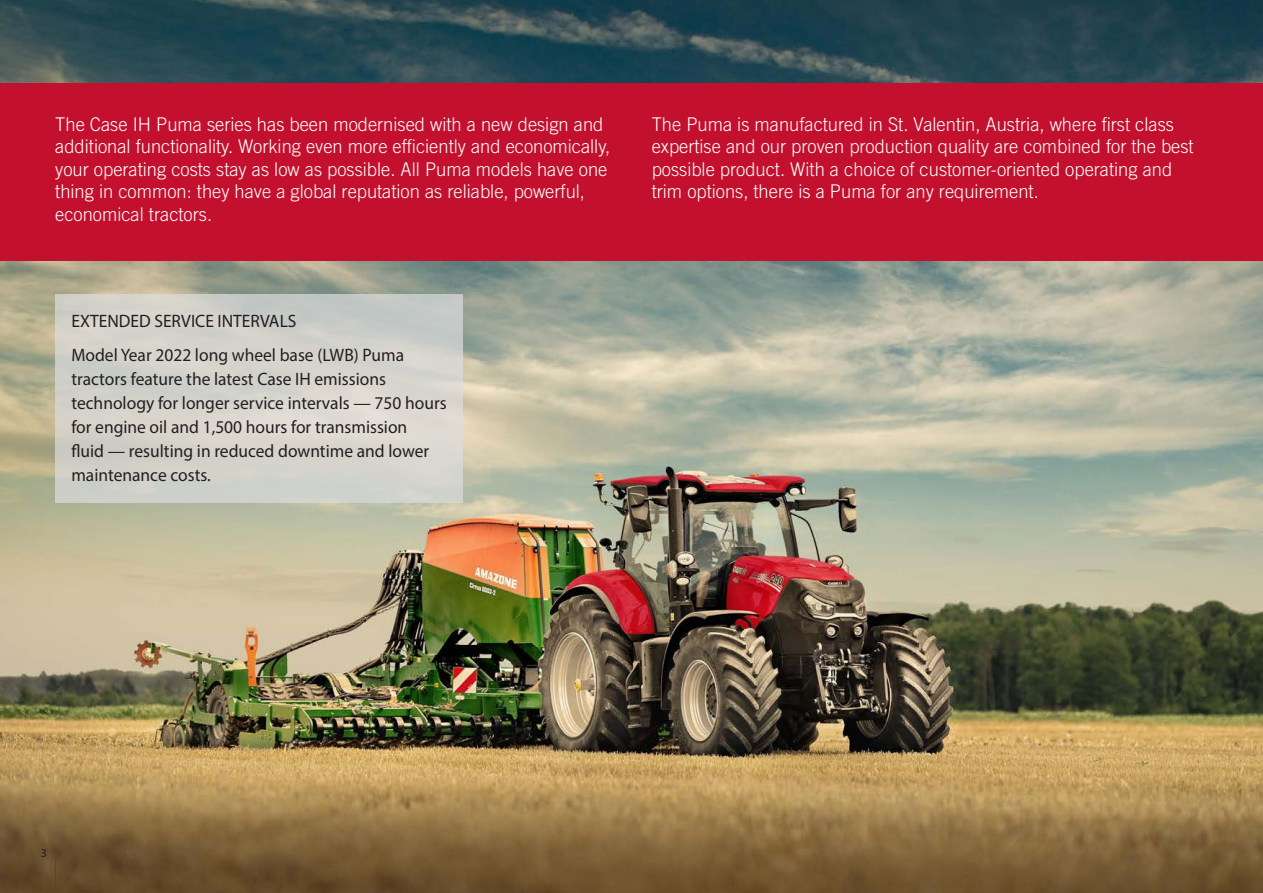
<style>
.page{position:relative;width:1263px;height:893px;background:#fff}
.page>*{position:absolute;margin:0;border:0;box-sizing:border-box;transform-origin:0 0}
.NEW_BODY{font:300 18.9px/22.5px "Trade Gothic LT Std";color:#fff}
.NEW_BODY-2{font:18px/24px "Myriad Pro";color:#231f20}
.t1{font:12px "Myriad Pro";color:#231f20}
</style>
<div class="page">
<img style="left:0;top:0;width:1263px;height:893px">
<div style="left:0;top:83px;width:1263px;height:177px;background:#c3102e"></div>
<svg style="left:56px;top:294px;width:407px;height:209px;background:#d2d2cb"></svg>
<hr style="left:55px;top:848px;width:1px;height:45px;background:#c3102e">
<p class="NEW_BODY" style="left:55px;top:112px;width:556px">The Case IH Puma series has been modernised with a new design and additional functionality. Working even more efficiently and economically, your operating costs stay as low as possible. All Puma models have one thing in common: they have a global reputation as reliable, powerful, economical tractors.</p>
<p class="NEW_BODY" style="left:652px;top:112px;width:543px">The Puma is manufactured in St. Valentin, Austria, where first class expertise and our proven production quality are combined for the best possible product. With a choice of customer-oriented operating and trim options, there is a Puma for any requirement.</p>
<p class="NEW_BODY-2" style="left:71px;top:309px;width:227px">EXTENDED SERVICE INTERVALS</p>
<p class="NEW_BODY-2" style="left:71px;top:343px;width:377px">Model Year 2022 long wheel base (LWB) Puma tractors feature the latest Case IH emissions technology for longer service intervals — 750 hours for engine oil and 1,500 hours for transmission<br>fluid — resulting in reduced downtime and lower maintenance costs.</p>
<p class="t1" style="left:41px;top:846px;width:8px">3</p>
</div>
